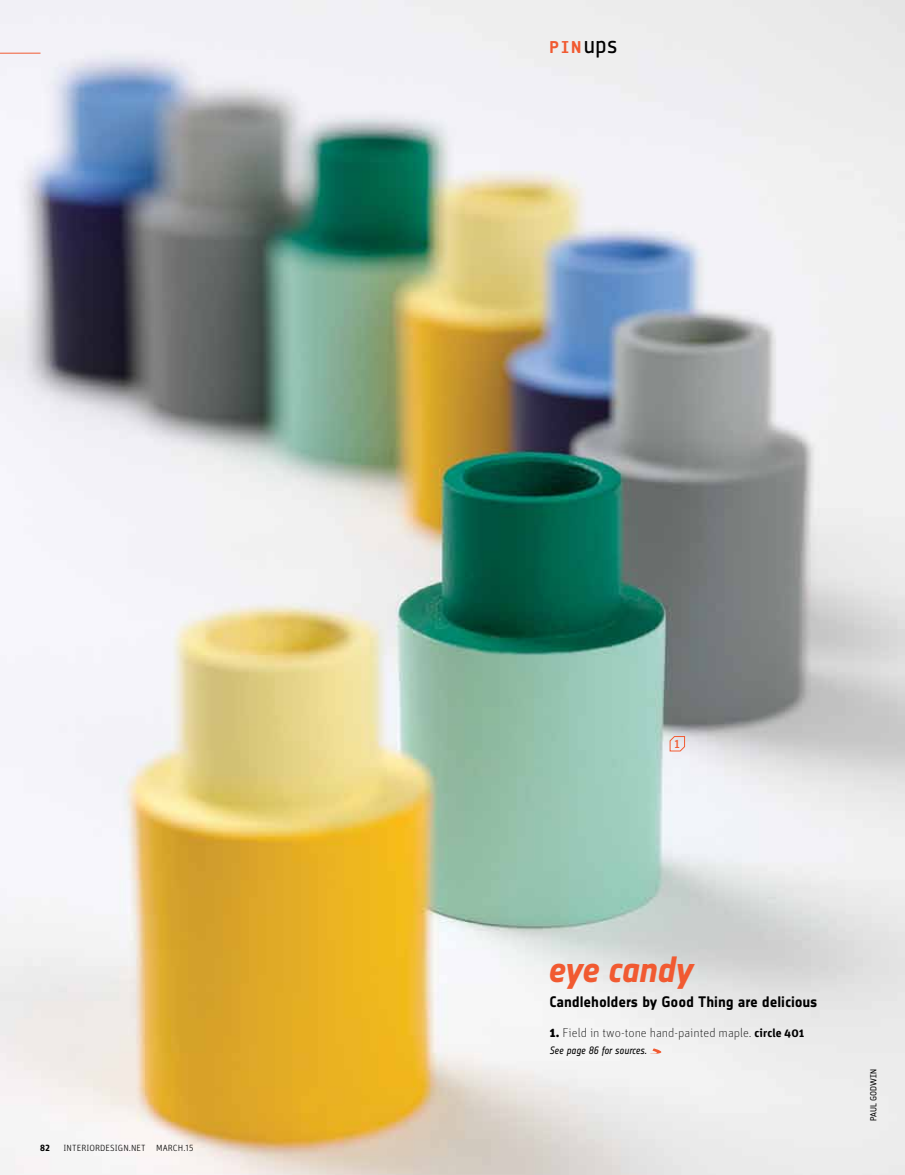
<style>
.page{position:relative;width:905px;height:1175px;background:#fff}
.page>*{position:absolute;margin:0;border:0;box-sizing:border-box;transform-origin:0 0}
.t1{font:36px "Notes Bold Italic Tf";letter-spacing:-.025em;color:#f15a31}
.t2{font:16.8px "Notes Soft Bold Tf";color:#f15a31}
.t3{font:15px "Notes Soft Bold Tf";letter-spacing:-.005em;color:#000}
.t4{font:100 12.9px "Unit OT";color:#000}
.t5{font:700 11.25px "Info Corr Pro";color:#f15a31}
.t6{font:10.5px "Notes Regular Italic Tf";letter-spacing:-.01em;color:#000;scale:.95 1}
.t7{font:300 9px "Unit Rounded OT";letter-spacing:.01em;color:#000}
.t8{font:700 9px "Unit Rounded OT";color:#000}
.t9{font:8.7px "Notes Regular Tf";letter-spacing:-.005em;color:#000}
.s1{font-family:"Notes Soft Regular Tf";font-size:24px;color:#000}
.s2{font-family:"Unit Rounded OT";font-weight:900}
.s3{font-family:"Unit Rounded OT";font-weight:700;font-size:11.7px}
</style>
<div class="page">
<img style="left:0;top:0;width:904px;height:1174px">
<svg style="left:650px;top:1048px;width:11px;height:6px"></svg>
<hr style="left:0;top:53px;width:40px;height:1px;background:#f15a31">
<svg style="left:669px;top:735px;width:16px;height:16px"></svg>
<p class="t8" style="left:40px;top:1142px;width:11px">82</p>
<p class="t7" style="left:64px;top:1142px;width:132px">INTERIORDESIGN.NET MARCH.15</p>
<h2 class="t2" style="left:549px;top:38px;width:70px">pin<span class="s1">ups</span></h2>
<p class="t5" style="left:674px;top:737px;width:8px">1</p>
<h1 class="t1" style="left:547px;top:949px;width:147px">eye candy</h1>
<p class="t3" style="left:549px;top:993px;width:269px">Candleholders by Good Thing are delicious</p>
<p class="t4" style="left:549px;top:1025px;width:256px"><span class="s2">1.</span> Field in two-tone hand-painted maple. <span class="s3">circle 401</span></p>
<p class="t6" style="left:549px;top:1044px;width:104px">See page 86 for sources.</p>
<p class="t9" style="left:868px;top:1121px;width:53px;rotate:-90deg">paul godwin</p>
</div>
